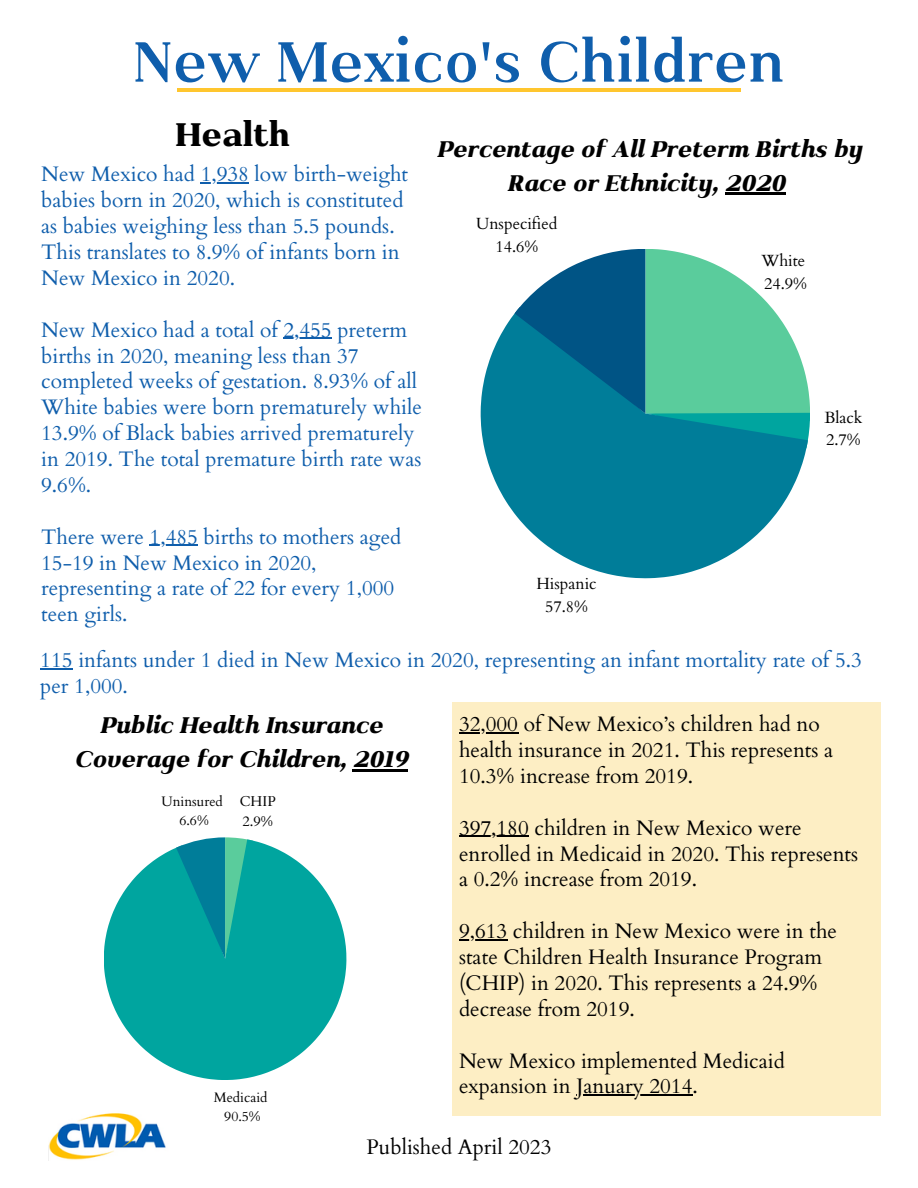
<style>
.page{position:relative;width:918px;height:1188px;background:#fff}
.page>*{position:absolute;margin:0;border:0;box-sizing:border-box;transform-origin:0 0}
.t1{font:600 67.5px "Kulachat Serif";color:#0f5eac}
.t2{font:800 39px "Kulachat Serif";color:#000}
.t3{font:italic 800 27px/33.8px "Kulachat Serif";color:#000;text-align:center}
.t4{font:21px/25.8px "Cardo";color:#0f5eac}
.t5{font:21px/25.8px "Cardo";color:#000}
.t6{font:16.2px/22.6px "Cardo";color:#000;text-align:center}
.t7{font:14.25px/19.8px "Cardo";color:#000}
.t8{font:13.8px/19px "Cardo";color:#000;text-align:center}
</style>
<div class="page">
<svg style="left:481px;top:313px;width:326px;height:265px;fill:#007d99"></svg>
<svg style="left:515px;top:249px;width:295px;height:199px"></svg>
<hr style="left:201px;top:183px;width:48px;height:1px;background:#0f5eac">
<hr style="left:283px;top:338px;width:49px;height:1px;background:#0f5eac">
<hr style="left:150px;top:545px;width:48px;height:1px;background:#0f5eac">
<hr style="left:725px;top:193px;width:60px;height:2px;background:#000">
<img style="left:49px;top:1113px;width:117px;height:47px">
<hr style="left:177px;top:88px;width:564px;height:3px;background:#ffc62e">
<hr style="left:40px;top:668px;width:33px;height:1px;background:#0f5eac">
<hr style="left:353px;top:769px;width:55px;height:2px;background:#000">
<svg style="left:104px;top:840px;width:242px;height:240px;fill:#00a59f"></svg>
<svg style="left:176px;top:837px;width:77px;height:122px"></svg>
<div style="left:452px;top:702px;width:429px;height:414px;background:#fdeec4"></div>
<hr style="left:459px;top:732px;width:59px;height:1px;background:#000">
<hr style="left:459px;top:836px;width:70px;height:1px;background:#000">
<hr style="left:459px;top:939px;width:48px;height:1px;background:#000">
<hr style="left:576px;top:1095px;width:116px;height:1px;background:#000">
<h1 class="t1" style="left:133px;top:19px;width:653px">New Mexico's Children</h1>
<h2 class="t2" style="left:175px;top:110px;width:116px">Health</h2>
<p class="t4" style="left:41px;top:162px;width:369px">New Mexico had 1,938 low birth-weight babies born in 2020, which is constituted as babies weighing less than 5.5 pounds.<br>This translates to 8.9% of infants born in New Mexico in 2020.</p>
<p class="t4" style="left:41px;top:317px;width:382px">New Mexico had a total of 2,455 preterm births in 2020, meaning less than 37 completed weeks of gestation. 8.93% of all White babies were born prematurely while 13.9% of Black babies arrived prematurely in 2019. The total premature birth rate was 9.6%.</p>
<p class="t4" style="left:41px;top:524px;width:362px">There were 1,485 births to mothers aged<br>15-19 in New Mexico in 2020, representing a rate of 22 for every 1,000 teen girls.</p>
<p class="t3" style="left:437px;top:131px;width:427px">Percentage of All Preterm Births by<br>Race or Ethnicity, 2020</p>
<p class="t6" style="left:476px;top:213px;width:83px">Unspecified<br>14.6%</p>
<p class="t6" style="left:536px;top:573px;width:62px">Hispanic<br>57.8%</p>
<p class="t6" style="left:762px;top:250px;width:47px;text-align:left">White<br>24.9%</p>
<p class="t6" style="left:824px;top:406px;width:40px;text-align:left">Black<br>2.7%</p>
<p class="t4" style="left:40px;top:647px;width:823px">115 infants under 1 died in New Mexico in 2020, representing an infant mortality rate of 5.3 per 1,000.</p>
<p class="t3" style="left:74px;top:707px;width:335px">Public Health Insurance<br>Coverage for Children, 2019</p>
<p class="t5" style="left:459px;top:712px;width:376px">32,000 of New Mexico’s children had no health insurance in 2021. This represents a<br>10.3% increase from 2019.</p>
<p class="t5" style="left:459px;top:815px;width:401px">397,180 children in New Mexico were enrolled in Medicaid in 2020. This represents a 0.2% increase from 2019.</p>
<p class="t5" style="left:459px;top:919px;width:380px">9,613 children in New Mexico were in the state Children Health Insurance Program (CHIP) in 2020. This represents a 24.9% decrease from 2019.</p>
<p class="t5" style="left:459px;top:1048px;width:328px">New Mexico implemented Medicaid expansion in January 2014.</p>
<p class="t8" style="left:162px;top:792px;width:63px">Uninsured<br>6.6%</p>
<p class="t7" style="left:240px;top:792px;width:38px">CHIP<br>2.9%</p>
<p class="t8" style="left:214px;top:1089px;width:55px">Medicaid<br>90.5%</p>
<p class="t5" style="left:367px;top:1135px;width:186px">Published April 2023</p>
</div>
